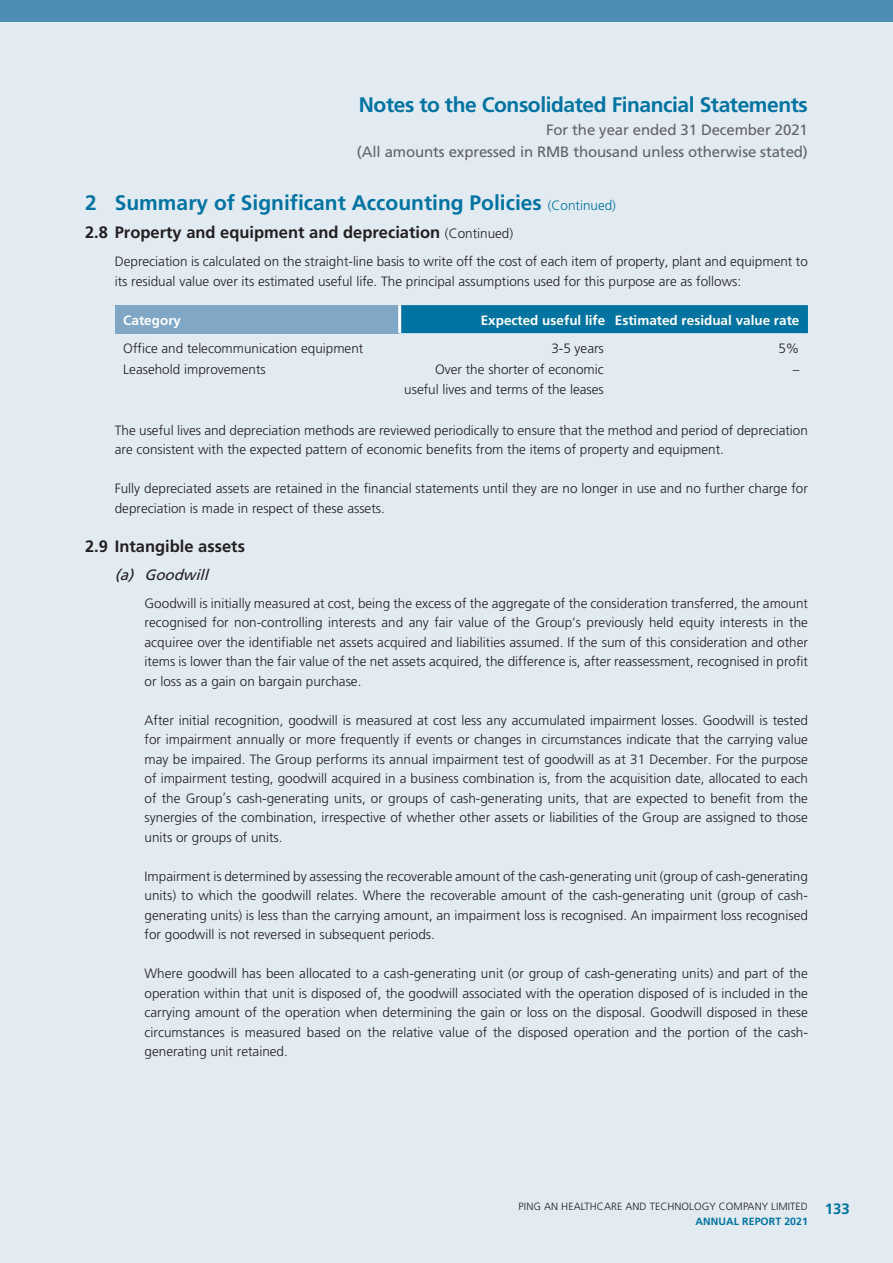
<style>
.page{position:relative;width:893px;height:1263px;background:#e2eaf2}
.page>*{position:absolute;margin:0;border:0;box-sizing:border-box;transform-origin:0 0}
.t1{font:700 21px "Frutiger LT Std";color:#0073a1}
.t2{font:700 21px "Frutiger LT Std";letter-spacing:-.02em;color:#0073a1}
.t3{font:700 16.5px "Frutiger LT Std";color:#231f20}
.t4{font:15px/22.5px "Frutiger LT Std";letter-spacing:-.01em;color:#636366;text-align:right}
.t5{font:italic 15px "Frutiger LT Std";color:#231f20}
.t6{font:700 15px "Frutiger LT Std";color:#0073a1}
.t7{font:300 13.5px/19.5px "Frutiger LT Std";color:#231f20;text-align:justify}
.t8{font:700 13.5px "Frutiger LT Std";color:#fff}
.t9{font:300 10.5px "Frutiger LT Std";letter-spacing:.01em;color:#231f20}
.t10{font:700 10.5px "Frutiger LT Std";letter-spacing:.01em;color:#0073a1}
.s1{font-weight:300;font-size:13.5px}
</style>
<div class="page">
<div style="left:0;top:0;width:893px;height:21px;background:#4d8eb5"></div>
<div style="left:115px;top:305px;width:285px;height:28px;background:#80a7c6"></div>
<div style="left:401px;top:305px;width:407px;height:28px;background:#0073a1"></div>
<hr style="left:398px;top:305px;width:3px;height:28px;background:#fff">
<h1 class="t2" style="left:359px;top:92px;width:451px">Notes to the Consolidated Financial Statements</h1>
<p class="t4" style="left:357px;top:118px;width:452px">For the year ended 31 December 2021<br>(All amounts expressed in RMB thousand unless otherwise stated)</p>
<h1 class="t1" style="left:85px;top:190px;width:532px">2 Summary of Significant Accounting Policies <span class="s1">(Continued)</span></h1>
<p class="t3" style="left:85px;top:223px;width:430px">2.8 Property and equipment and depreciation <span class="s1">(Continued)</span></p>
<p class="t7" style="left:115px;top:253px;width:695px">Depreciation is calculated on the straight-line basis to write off the cost of each item of property, plant and equipment to its residual value over its estimated useful life. The principal assumptions used for this purpose are as follows:</p>
<p class="t8" style="left:123px;top:312px;width:59px">Category</p>
<p class="t8" style="left:481px;top:312px;width:320px">Expected useful life Estimated residual value rate</p>
<p class="t7" style="left:123px;top:340px;width:242px">Office and telecommunication equipment</p>
<p class="t7" style="left:551px;top:340px;width:54px">3-5 years</p>
<p class="t7" style="left:778px;top:340px;width:23px">5%</p>
<p class="t7" style="left:123px;top:361px;width:144px">Leasehold improvements</p>
<p class="t7" style="left:404px;top:361px;width:201px;text-align:right">Over the shorter of economic useful lives and terms of the leases</p>
<p class="t7" style="left:793px;top:361px;width:8px">–</p>
<p class="t7" style="left:115px;top:422px;width:695px">The useful lives and depreciation methods are reviewed periodically to ensure that the method and period of depreciation are consistent with the expected pattern of economic benefits from the items of property and equipment.</p>
<p class="t7" style="left:115px;top:480px;width:695px">Fully depreciated assets are retained in the financial statements until they are no longer in use and no further charge for depreciation is made in respect of these assets.</p>
<p class="t3" style="left:85px;top:536px;width:161px">2.9 Intangible assets</p>
<p class="t5" style="left:115px;top:566px;width:99px">(a) Goodwill</p>
<p class="t7" style="left:145px;top:595px;width:665px">Goodwill is initially measured at cost, being the excess of the aggregate of the consideration transferred, the amount recognised for non-controlling interests and any fair value of the Group’s previously held equity interests in the acquiree over the identifiable net assets acquired and liabilities assumed. If the sum of this consideration and other items is lower than the fair value of the net assets acquired, the difference is, after reassessment, recognised in profit or loss as a gain on bargain purchase.</p>
<p class="t7" style="left:145px;top:712px;width:665px">After initial recognition, goodwill is measured at cost less any accumulated impairment losses. Goodwill is tested for impairment annually or more frequently if events or changes in circumstances indicate that the carrying value may be impaired. The Group performs its annual impairment test of goodwill as at 31 December. For the purpose of impairment testing, goodwill acquired in a business combination is, from the acquisition date, allocated to each of the Group’s cash-generating units, or groups of cash-generating units, that are expected to benefit from the synergies of the combination, irrespective of whether other assets or liabilities of the Group are assigned to those units or groups of units.</p>
<p class="t7" style="left:145px;top:868px;width:665px">Impairment is determined by assessing the recoverable amount of the cash-generating unit (group of cash-generating units) to which the goodwill relates. Where the recoverable amount of the cash-generating unit (group of cash&shy;generating units) is less than the carrying amount, an impairment loss is recognised. An impairment loss recognised for goodwill is not reversed in subsequent periods.</p>
<p class="t7" style="left:145px;top:965px;width:665px">Where goodwill has been allocated to a cash-generating unit (or group of cash-generating units) and part of the operation within that unit is disposed of, the goodwill associated with the operation disposed of is included in the carrying amount of the operation when determining the gain or loss on the disposal. Goodwill disposed in these circumstances is measured based on the relative value of the disposed operation and the portion of the cash&shy;generating unit retained.</p>
<p class="t9" style="left:519px;top:1200px;width:291px">PING AN HEALTHCARE AND TECHNOLOGY COMPANY LIMITED</p>
<p class="t10" style="left:696px;top:1215px;width:114px">ANNUAL REPORT 2021</p>
<p class="t6" style="left:825px;top:1199px;width:27px">133</p>
</div>
